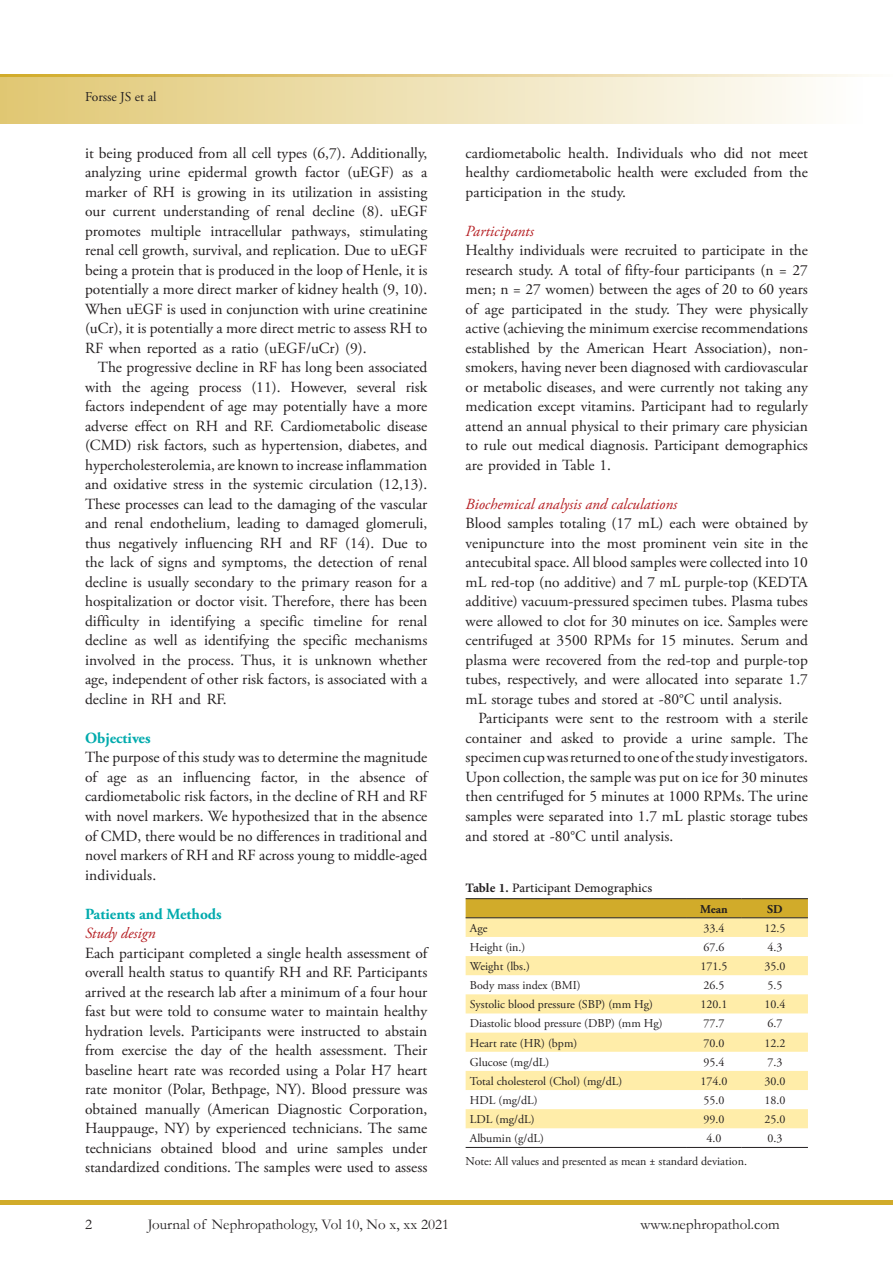
<style>
.page{position:relative;width:893px;height:1263px;background:#fff}
.page>*{position:absolute;margin:0;border:0;box-sizing:border-box;transform-origin:0 0}
.t1{font:18px "Adobe Arabic";color:#231f20}
.t2{font:15.45px/19.5px "Adobe Garamond Pro";color:#231f20;text-align:justify}
.t3{font:italic 15.45px "Adobe Garamond Pro";color:#b51f23}
.Body_Text{font:700 15.45px "Adobe Garamond Pro";color:#00aaad}
.t4{font:15px "Garamond";color:#231f20}
.t5{font:13.5px "Adobe Garamond Pro";color:#231f20}
.t6{font:12px "Adobe Garamond Pro";color:#231f20}
.t7{font:700 12px "Adobe Garamond Pro";color:#231f20}
.s1{font-weight:700}
</style>
<div class="page">
<div style="left:0;top:77px;width:893px;height:46px;background:linear-gradient(to right,#e0c773,#fff)"></div>
<hr style="left:0;top:1200px;width:893px;height:4px;background:#d1ab2a">
<hr style="left:892px;top:77px;width:1px;height:46px;background:#d1ab2a">
<svg style="left:0;top:75px;width:862px;height:2px;background:#e5cf8b"></svg>
<div style="left:466px;top:899px;width:342px;height:18px;background:#d1ab2a"></div>
<svg style="left:466px;top:918px;width:342px;height:210px;fill:#ffeda9"></svg>
<hr style="left:466px;top:898px;width:220px;height:1px;background:#231f20">
<hr style="left:686px;top:898px;width:56px;height:1px;background:#231f20">
<hr style="left:742px;top:898px;width:66px;height:1px;background:#231f20">
<hr style="left:466px;top:917px;width:220px;height:1px;background:#231f20">
<hr style="left:686px;top:917px;width:56px;height:1px;background:#231f20">
<hr style="left:742px;top:917px;width:66px;height:1px;background:#231f20">
<hr style="left:466px;top:1147px;width:220px;height:1px;background:#231f20">
<hr style="left:686px;top:1147px;width:56px;height:1px;background:#231f20">
<hr style="left:742px;top:1147px;width:66px;height:1px;background:#231f20">
<p class="t5" style="left:85px;top:89px;width:73px">Forsse JS et al</p>
<p class="t2" style="left:85px;top:144px;width:344px">it being produced from all cell types (6,7). Additionally, analyzing urine epidermal growth factor (uEGF) as a marker of RH is growing in its utilization in assisting our current understanding of renal decline (8). uEGF promotes multiple intracellular pathways, stimulating renal cell growth, survival, and replication. Due to uEGF being a protein that is produced in the loop of Henle, it is potentially a more direct marker of kidney health (9, 10).<br>When uEGF is used in conjunction with urine creatinine (uCr), it is potentially a more direct metric to assess RH to RF when reported as a ratio (uEGF/uCr) (9).</p>
<p class="t2" style="left:85px;top:358px;width:344px;text-indent:13px">The progressive decline in RF has long been associated with the ageing process (11). However, several risk factors independent of age may potentially have a more adverse effect on RH and RF. Cardiometabolic disease (CMD) risk factors, such as hypertension, diabetes, and hypercholesterolemia, are known to increase inflammation and oxidative stress in the systemic circulation (12,13).<br>These processes can lead to the damaging of the vascular and renal endothelium, leading to damaged glomeruli, thus negatively influencing RH and RF (14). Due to the lack of signs and symptoms, the detection of renal decline is usually secondary to the primary reason for a hospitalization or doctor visit. Therefore, there has been difficulty in identifying a specific timeline for renal decline as well as identifying the specific mechanisms involved in the process. Thus, it is unknown whether age, independent of other risk factors, is associated with a decline in RH and RF.</p>
<p class="Body_Text" style="left:85px;top:729px;width:67px">Objectives</p>
<p class="t2" style="left:85px;top:748px;width:344px">The purpose of this study was to determine the magnitude of age as an influencing factor, in the absence of cardiometabolic risk factors, in the decline of RH and RF with novel markers. We hypothesized that in the absence of CMD, there would be no differences in traditional and novel markers of RH and RF across young to middle-aged individuals.</p>
<p class="Body_Text" style="left:85px;top:905px;width:138px">Patients and Methods</p>
<p class="t3" style="left:85px;top:924px;width:72px">Study design</p>
<p class="t2" style="left:85px;top:943px;width:344px">Each participant completed a single health assessment of overall health status to quantify RH and RF. Participants arrived at the research lab after a minimum of a four hour fast but were told to consume water to maintain healthy hydration levels. Participants were instructed to abstain from exercise the day of the health assessment. Their baseline heart rate was recorded using a Polar H7 heart rate monitor (Polar, Bethpage, NY). Blood pressure was obtained manually (American Diagnostic Corporation, Hauppauge, NY) by experienced technicians. The same technicians obtained blood and urine samples under standardized conditions. The samples were used to assess</p>
<p class="t2" style="left:466px;top:144px;width:344px">cardiometabolic health. Individuals who did not meet healthy cardiometabolic health were excluded from the participation in the study.</p>
<p class="t3" style="left:466px;top:222px;width:70px">Participants</p>
<p class="t2" style="left:466px;top:241px;width:344px">Healthy individuals were recruited to participate in the research study. A total of fifty-four participants (n = 27 men; n = 27 women) between the ages of 20 to 60 years of age participated in the study. They were physically active (achieving the minimum exercise recommendations established by the American Heart Association), non&shy;smokers, having never been diagnosed with cardiovascular or metabolic diseases, and were currently not taking any medication except vitamins. Participant had to regularly attend an annual physical to their primary care physician to rule out medical diagnosis. Participant demographics are provided in Table 1.</p>
<p class="t3" style="left:466px;top:495px;width:213px">Biochemical analysis and calculations</p>
<p class="t2" style="left:466px;top:514px;width:344px">Blood samples totaling (17 mL) each were obtained by venipuncture into the most prominent vein site in the antecubital space. All blood samples were collected into 10 mL red-top (no additive) and 7 mL purple-top (KEDTA additive) vacuum-pressured specimen tubes. Plasma tubes were allowed to clot for 30 minutes on ice. Samples were centrifuged at 3500 RPMs for 15 minutes. Serum and plasma were recovered from the red-top and purple-top tubes, respectively, and were allocated into separate 1.7 mL storage tubes and stored at -80°C until analysis.</p>
<p class="t2" style="left:466px;top:709px;width:344px;text-indent:13px">Participants were sent to the restroom with a sterile container and asked to provide a urine sample. The specimen cup was returned to one of the study investigators.<br>Upon collection, the sample was put on ice for 30 minutes then centrifuged for 5 minutes at 1000 RPMs. The urine samples were separated into 1.7 mL plastic storage tubes and stored at -80°C until analysis.</p>
<p class="t1" style="left:466px;top:875px;width:188px"><span class="s1">Table 1.</span> Participant Demographics</p>
<p class="t7" style="left:700px;top:902px;width:29px">Mean</p>
<p class="t7" style="left:767px;top:902px;width:17px">SD</p>
<p class="t6" style="left:470px;top:921px;width:19px">Age</p>
<p class="t6" style="left:703px;top:921px;width:22px">33.4</p>
<p class="t6" style="left:764px;top:921px;width:22px">12.5</p>
<p class="t6" style="left:470px;top:940px;width:57px">Height (in.)</p>
<p class="t6" style="left:703px;top:940px;width:22px">67.6</p>
<p class="t6" style="left:767px;top:940px;width:16px">4.3</p>
<p class="t6" style="left:470px;top:959px;width:62px">Weight (lbs.)</p>
<p class="t6" style="left:700px;top:959px;width:28px">171.5</p>
<p class="t6" style="left:764px;top:959px;width:22px">35.0</p>
<p class="t6" style="left:470px;top:978px;width:112px">Body mass index (BMI)</p>
<p class="t6" style="left:703px;top:978px;width:22px">26.5</p>
<p class="t6" style="left:767px;top:978px;width:16px">5.5</p>
<p class="t6" style="left:470px;top:997px;width:185px">Systolic blood pressure (SBP) (mm Hg)</p>
<p class="t6" style="left:700px;top:997px;width:28px">120.1</p>
<p class="t6" style="left:764px;top:997px;width:22px">10.4</p>
<p class="t6" style="left:470px;top:1016px;width:194px">Diastolic blood pressure (DBP) (mm Hg)</p>
<p class="t6" style="left:703px;top:1016px;width:22px">77.7</p>
<p class="t6" style="left:767px;top:1016px;width:16px">6.7</p>
<p class="t6" style="left:470px;top:1035px;width:109px">Heart rate (HR) (bpm)</p>
<p class="t6" style="left:703px;top:1035px;width:22px">70.0</p>
<p class="t6" style="left:764px;top:1035px;width:22px">12.2</p>
<p class="t6" style="left:470px;top:1055px;width:81px">Glucose (mg/dL)</p>
<p class="t6" style="left:703px;top:1055px;width:22px">95.4</p>
<p class="t6" style="left:767px;top:1055px;width:16px">7.3</p>
<p class="t6" style="left:470px;top:1074px;width:154px">Total cholesterol (Chol) (mg/dL)</p>
<p class="t6" style="left:700px;top:1074px;width:28px">174.0</p>
<p class="t6" style="left:764px;top:1074px;width:22px">30.0</p>
<p class="t6" style="left:470px;top:1093px;width:69px">HDL (mg/dL)</p>
<p class="t6" style="left:703px;top:1093px;width:22px">55.0</p>
<p class="t6" style="left:764px;top:1093px;width:22px">18.0</p>
<p class="t6" style="left:470px;top:1112px;width:66px">LDL (mg/dL)</p>
<p class="t6" style="left:703px;top:1112px;width:22px">99.0</p>
<p class="t6" style="left:764px;top:1112px;width:22px">25.0</p>
<p class="t6" style="left:470px;top:1131px;width:76px">Albumin (g/dL)</p>
<p class="t6" style="left:706px;top:1131px;width:16px">4.0</p>
<p class="t6" style="left:767px;top:1131px;width:16px">0.3</p>
<p class="t6" style="left:466px;top:1154px;width:283px">Note: All values and presented as mean ± standard deviation.</p>
<p class="t4" style="left:85px;top:1214px;width:9px">2</p>
<p class="t4" style="left:148px;top:1214px;width:303px">Journal of Nephropathology, Vol 10, No x, xx 2021</p>
<p class="t4" style="left:640px;top:1214px;width:141px">www.nephropathol.com</p>
</div>
